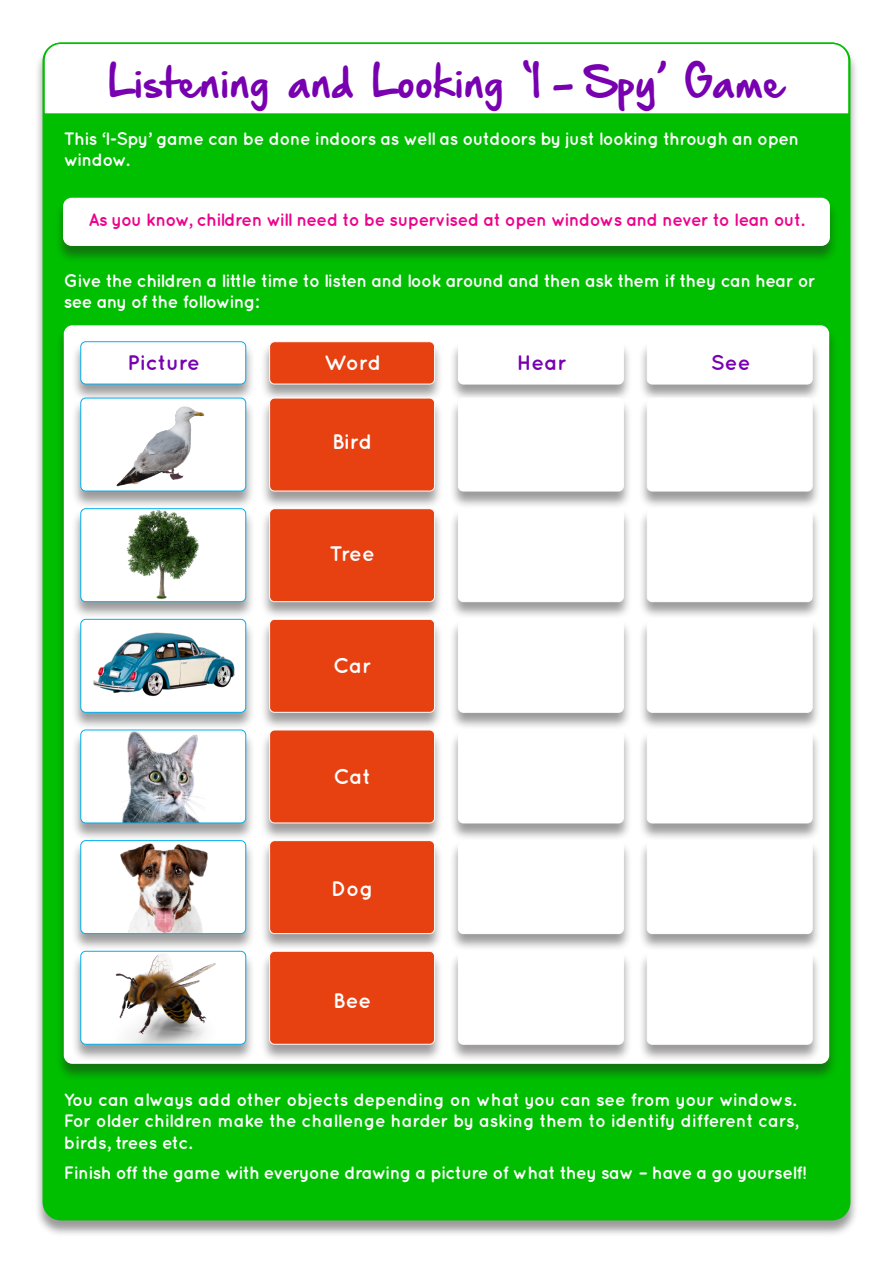
<style>
.page{position:relative;width:893px;height:1263px;background:#fff}
.page>*{position:absolute;margin:0;border:0;box-sizing:border-box;transform-origin:0 0}
.t1{font:36px "Hand Of Sean Demo";color:#7800b0}
.t2{font:700 21px "Quicksand";color:#fff}
.t3{font:700 21px "Quicksand";color:#7800b0}
.t4{font:700 18px/21.6px "Quicksand";letter-spacing:-.03em;color:#fff}
.t5{font:700 18px/21.6px "Quicksand";letter-spacing:-.01em;color:#fff}
.t6{font:700 18px "Quicksand";letter-spacing:-.03em;color:#ed028c}
</style>
<div class="page">
<div style="left:34px;top:43px;width:824px;height:1194px;background:#231f20;opacity:.45"></div>
<div style="left:44px;top:44px;width:805px;height:1175px;background:#00bf00;border-radius:17px"></div>
<svg style="left:43px;top:42px;width:807px;height:74px;background:#eefaee"></svg>
<div style="left:54px;top:198px;width:784px;height:65px;background:#231f20;opacity:.45"></div>
<div style="left:64px;top:198px;width:765px;height:47px;background:#fff;border-radius:8px"></div>
<div style="left:63px;top:198px;width:767px;height:48px;border:1px solid #fff;border-radius:8px"></div>
<div style="left:55px;top:325px;width:783px;height:756px;background:#231f20;opacity:.45"></div>
<div style="left:64px;top:326px;width:764px;height:737px;background:#fff;border-radius:8px"></div>
<div style="left:72px;top:341px;width:183px;height:61px;background:#231f20;opacity:.45"></div>
<div style="left:81px;top:342px;width:165px;height:42px;background:#fff;border-radius:5px"></div>
<div style="left:80px;top:341px;width:166px;height:43px;border:1px solid #00aeef;border-radius:5px"></div>
<div style="left:260px;top:341px;width:183px;height:61px;background:#231f20;opacity:.45"></div>
<div style="left:270px;top:342px;width:165px;height:42px;background:#e74011;border-radius:5px"></div>
<div style="left:269px;top:341px;width:166px;height:43px;border:1px solid #fff;border-radius:5px"></div>
<div style="left:449px;top:341px;width:183px;height:61px;background:#231f20;opacity:.45"></div>
<div style="left:458px;top:342px;width:165px;height:42px;background:#fff;border-radius:5px"></div>
<div style="left:458px;top:341px;width:166px;height:43px;border:1px solid #fff;border-radius:5px"></div>
<div style="left:638px;top:341px;width:183px;height:61px;background:#231f20;opacity:.45"></div>
<div style="left:647px;top:342px;width:165px;height:42px;background:#fff;border-radius:5px"></div>
<div style="left:647px;top:341px;width:166px;height:43px;border:1px solid #fff;border-radius:5px"></div>
<div style="left:72px;top:398px;width:183px;height:111px;background:#231f20;opacity:.45"></div>
<div style="left:81px;top:398px;width:165px;height:93px;background:#fff;border-radius:5px"></div>
<img style="left:116px;top:406px;width:89px;height:81px">
<div style="left:80px;top:398px;width:166px;height:93px;border:1px solid #00aeef;border-radius:5px"></div>
<div style="left:72px;top:508px;width:183px;height:112px;background:#231f20;opacity:.45"></div>
<div style="left:81px;top:509px;width:165px;height:93px;background:#fff;border-radius:5px"></div>
<img style="left:127px;top:510px;width:72px;height:89px">
<div style="left:80px;top:508px;width:166px;height:94px;border:1px solid #00aeef;border-radius:5px"></div>
<div style="left:72px;top:619px;width:183px;height:111px;background:#231f20;opacity:.45"></div>
<img style="left:82px;top:619px;width:163px;height:92px">
<div style="left:80px;top:619px;width:166px;height:94px;border:1px solid #00aeef;border-radius:5px"></div>
<div style="left:72px;top:730px;width:183px;height:111px;background:#231f20;opacity:.45"></div>
<div style="left:81px;top:730px;width:165px;height:93px;background:#fff;border-radius:5px"></div>
<img style="left:122px;top:731px;width:77px;height:90px">
<div style="left:80px;top:729px;width:166px;height:94px;border:1px solid #00aeef;border-radius:5px"></div>
<div style="left:72px;top:840px;width:183px;height:112px;background:#231f20;opacity:.45"></div>
<img style="left:82px;top:841px;width:164px;height:92px">
<div style="left:80px;top:840px;width:166px;height:94px;border:1px solid #00aeef;border-radius:5px"></div>
<div style="left:72px;top:951px;width:183px;height:111px;background:#231f20;opacity:.45"></div>
<div style="left:81px;top:951px;width:165px;height:93px;background:#fff;border-radius:5px"></div>
<img style="left:115px;top:954px;width:101px;height:89px">
<div style="left:80px;top:951px;width:166px;height:94px;border:1px solid #00aeef;border-radius:5px"></div>
<div style="left:260px;top:398px;width:183px;height:111px;background:#231f20;opacity:.45"></div>
<div style="left:270px;top:398px;width:165px;height:93px;background:#e74011;border-radius:5px"></div>
<div style="left:269px;top:398px;width:166px;height:93px;border:1px solid #fff;border-radius:5px"></div>
<div style="left:260px;top:508px;width:183px;height:112px;background:#231f20;opacity:.45"></div>
<div style="left:270px;top:509px;width:165px;height:93px;background:#e74011;border-radius:5px"></div>
<div style="left:269px;top:508px;width:166px;height:94px;border:1px solid #fff;border-radius:5px"></div>
<div style="left:260px;top:619px;width:183px;height:111px;background:#231f20;opacity:.45"></div>
<div style="left:270px;top:619px;width:165px;height:93px;background:#e74011;border-radius:5px"></div>
<div style="left:269px;top:619px;width:166px;height:94px;border:1px solid #fff;border-radius:5px"></div>
<div style="left:260px;top:730px;width:183px;height:111px;background:#231f20;opacity:.45"></div>
<div style="left:270px;top:730px;width:165px;height:93px;background:#e74011;border-radius:5px"></div>
<div style="left:269px;top:729px;width:166px;height:94px;border:1px solid #fff;border-radius:5px"></div>
<div style="left:260px;top:840px;width:183px;height:112px;background:#231f20;opacity:.45"></div>
<div style="left:270px;top:841px;width:165px;height:92px;background:#e74011;border-radius:5px"></div>
<div style="left:269px;top:840px;width:166px;height:94px;border:1px solid #fff;border-radius:5px"></div>
<div style="left:260px;top:951px;width:183px;height:111px;background:#231f20;opacity:.45"></div>
<div style="left:270px;top:951px;width:165px;height:93px;background:#e74011;border-radius:5px"></div>
<div style="left:269px;top:951px;width:166px;height:94px;border:1px solid #fff;border-radius:5px"></div>
<div style="left:449px;top:398px;width:183px;height:111px;background:#231f20;opacity:.45"></div>
<div style="left:458px;top:398px;width:165px;height:93px;background:#fff;border-radius:5px"></div>
<div style="left:458px;top:398px;width:166px;height:93px;border:1px solid #fff;border-radius:5px"></div>
<div style="left:449px;top:508px;width:183px;height:112px;background:#231f20;opacity:.45"></div>
<div style="left:458px;top:509px;width:165px;height:93px;background:#fff;border-radius:5px"></div>
<div style="left:458px;top:508px;width:166px;height:94px;border:1px solid #fff;border-radius:5px"></div>
<div style="left:449px;top:619px;width:183px;height:111px;background:#231f20;opacity:.45"></div>
<div style="left:458px;top:619px;width:165px;height:93px;background:#fff;border-radius:5px"></div>
<div style="left:458px;top:619px;width:166px;height:94px;border:1px solid #fff;border-radius:5px"></div>
<div style="left:449px;top:730px;width:183px;height:111px;background:#231f20;opacity:.45"></div>
<div style="left:458px;top:730px;width:165px;height:93px;background:#fff;border-radius:5px"></div>
<div style="left:458px;top:729px;width:166px;height:94px;border:1px solid #fff;border-radius:5px"></div>
<div style="left:449px;top:840px;width:183px;height:112px;background:#231f20;opacity:.45"></div>
<div style="left:458px;top:841px;width:165px;height:92px;background:#fff;border-radius:5px"></div>
<div style="left:458px;top:840px;width:166px;height:94px;border:1px solid #fff;border-radius:5px"></div>
<div style="left:449px;top:951px;width:183px;height:111px;background:#231f20;opacity:.45"></div>
<div style="left:458px;top:951px;width:165px;height:93px;background:#fff;border-radius:5px"></div>
<div style="left:458px;top:951px;width:166px;height:94px;border:1px solid #fff;border-radius:5px"></div>
<div style="left:638px;top:398px;width:183px;height:111px;background:#231f20;opacity:.45"></div>
<div style="left:647px;top:398px;width:165px;height:93px;background:#fff;border-radius:5px"></div>
<div style="left:647px;top:398px;width:166px;height:93px;border:1px solid #fff;border-radius:5px"></div>
<div style="left:638px;top:508px;width:183px;height:112px;background:#231f20;opacity:.45"></div>
<div style="left:647px;top:509px;width:165px;height:93px;background:#fff;border-radius:5px"></div>
<div style="left:647px;top:508px;width:166px;height:94px;border:1px solid #fff;border-radius:5px"></div>
<div style="left:638px;top:619px;width:183px;height:111px;background:#231f20;opacity:.45"></div>
<div style="left:647px;top:619px;width:165px;height:93px;background:#fff;border-radius:5px"></div>
<div style="left:647px;top:619px;width:166px;height:94px;border:1px solid #fff;border-radius:5px"></div>
<div style="left:638px;top:730px;width:183px;height:111px;background:#231f20;opacity:.45"></div>
<div style="left:647px;top:730px;width:165px;height:93px;background:#fff;border-radius:5px"></div>
<div style="left:647px;top:729px;width:166px;height:94px;border:1px solid #fff;border-radius:5px"></div>
<div style="left:638px;top:840px;width:183px;height:112px;background:#231f20;opacity:.45"></div>
<div style="left:647px;top:841px;width:165px;height:92px;background:#fff;border-radius:5px"></div>
<div style="left:647px;top:840px;width:166px;height:94px;border:1px solid #fff;border-radius:5px"></div>
<div style="left:638px;top:951px;width:183px;height:111px;background:#231f20;opacity:.45"></div>
<div style="left:647px;top:951px;width:165px;height:93px;background:#fff;border-radius:5px"></div>
<div style="left:647px;top:951px;width:166px;height:94px;border:1px solid #fff;border-radius:5px"></div>
<h1 class="t1" style="left:109px;top:64px;width:677px">Listening and Looking ‘I - Spy’ Game</h1>
<p class="t4" style="left:64px;top:127px;width:737px">This ‘I-Spy’ game can be done indoors as well as outdoors by just looking through an open window.</p>
<p class="t6" style="left:88px;top:209px;width:718px">As you know, children will need to be supervised at open windows and never to lean out.</p>
<p class="t4" style="left:64px;top:269px;width:753px">Give the children a little time to listen and look around and then ask them if they can hear or see any of the following:</p>
<p class="t3" style="left:128px;top:350px;width:74px">Picture</p>
<p class="t2" style="left:324px;top:350px;width:59px">Word</p>
<p class="t3" style="left:517px;top:350px;width:51px">Hear</p>
<p class="t3" style="left:711px;top:350px;width:41px">See</p>
<p class="t2" style="left:332px;top:429px;width:42px">Bird</p>
<p class="t2" style="left:330px;top:541px;width:47px">Tree</p>
<p class="t2" style="left:333px;top:653px;width:40px">Car</p>
<p class="t2" style="left:333px;top:764px;width:39px">Cat</p>
<p class="t2" style="left:331px;top:876px;width:44px">Dog</p>
<p class="t2" style="left:333px;top:988px;width:40px">Bee</p>
<p class="t5" style="left:64px;top:1088px;width:736px">You can always add other objects depending on what you can see from your windows.<br>For older children make the challenge harder by asking them to identify different cars, birds, trees etc.</p>
<p class="t4" style="left:64px;top:1161px;width:744px">Finish off the game with everyone drawing a picture of what they saw – have a go yourself!</p>
</div>
